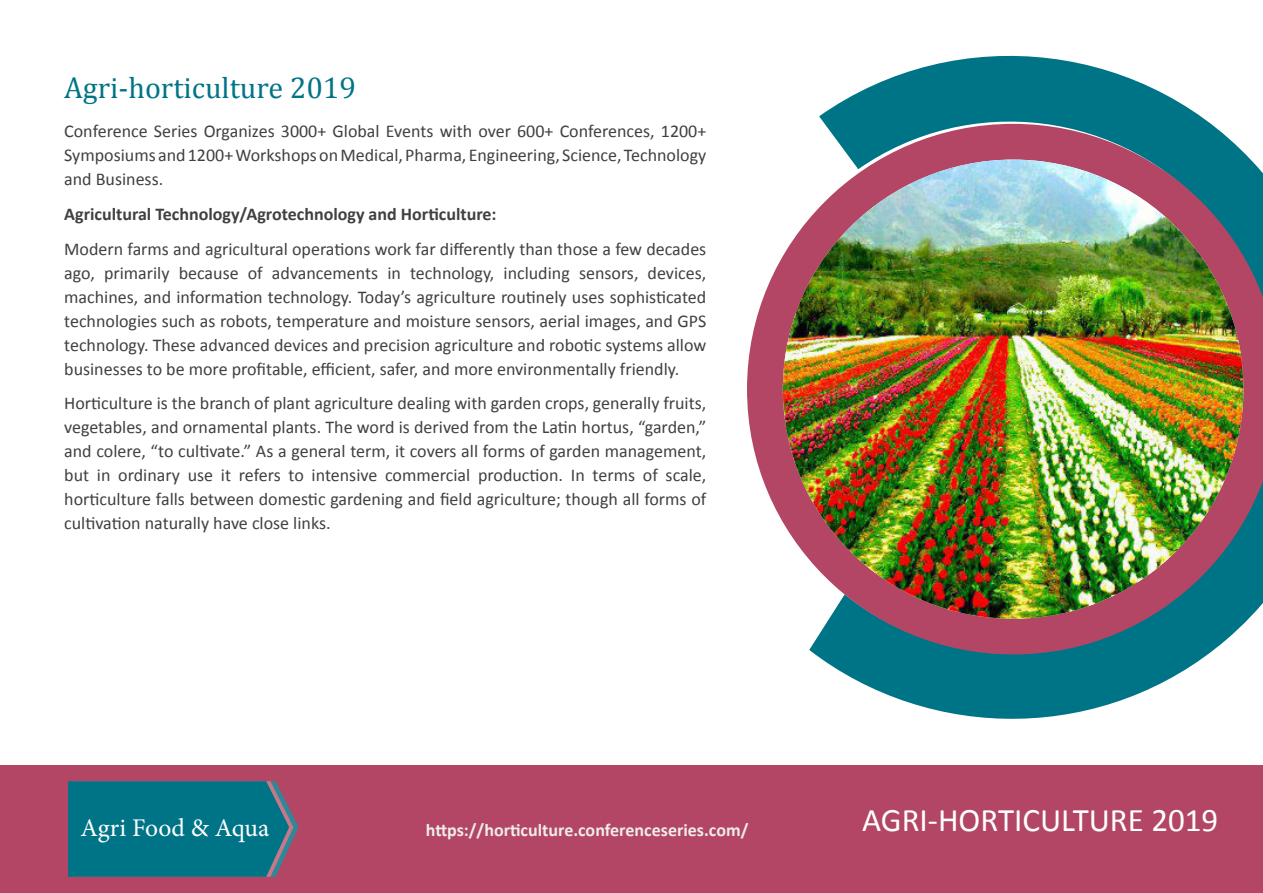
<style>
.page{position:relative;width:1263px;height:893px;background:#fff}
.page>*{position:absolute;margin:0;border:0;box-sizing:border-box;transform-origin:0 0}
.t1{font:33px "Calibri";color:#fff}
.t2{font:30px "Cambria";color:#007487}
.t3{font:25.5px "Minion Pro";letter-spacing:.005em;color:#fff}
.t4{font:18px/24px "Calibri";color:#404042;text-align:justify}
.t5{font:700 18px "Calibri";color:#404042}
.t6{font:700 18px "Calibri";color:#efedec}
</style>
<div class="page">
<div style="left:0;top:765px;width:1263px;height:128px;background:#b34665"></div>
<svg style="left:68px;top:781px;width:230px;height:96px;background:#0c7286"></svg>
<svg style="left:814px;top:55px;width:397px;height:664px;fill:#007487"></svg>
<svg style="left:747px;top:124px;width:516px;height:530px"></svg>
<img style="left:783px;top:160px;width:460px;height:459px">
<p class="t2" style="left:64px;top:70px;width:293px">Agri-horticulture 2019</p>
<p class="t4" style="left:64px;top:119px;width:644px">Conference Series Organizes 3000+ Global Events with over 600+ Conferences, 1200+ Symposiums and 1200+ Workshops on Medical, Pharma, Engineering, Science, Technology and Business.</p>
<p class="t5" style="left:64px;top:203px;width:434px">Agricultural Technology/Agrotechnology and Horticulture:</p>
<p class="t4" style="left:64px;top:237px;width:644px">Modern farms and agricultural operations work far differently than those a few decades ago, primarily because of advancements in technology, including sensors, devices, machines, and information technology. Today’s agriculture routinely uses sophisticated technologies such as robots, temperature and moisture sensors, aerial images, and GPS technology. These advanced devices and precision agriculture and robotic systems allow businesses to be more profitable, efficient, safer, and more environmentally friendly.</p>
<p class="t4" style="left:64px;top:391px;width:644px">Horticulture is the branch of plant agriculture dealing with garden crops, generally fruits, vegetables, and ornamental plants. The word is derived from the Latin hortus, “garden,” and colere, “to cultivate.” As a general term, it covers all forms of garden management, but in ordinary use it refers to intensive commercial production. In terms of scale, horticulture falls between domestic gardening and field agriculture; though all forms of cultivation naturally have close links.</p>
<h3 class="t3" style="left:80px;top:810px;width:190px">Agri Food &amp; Aqua</h3>
<p class="t6" style="left:426px;top:818px;width:324px">https://horticulture.conferenceseries.com/</p>
<h1 class="t1" style="left:862px;top:799px;width:358px">AGRI-HORTICULTURE 2019</h1>
</div>
